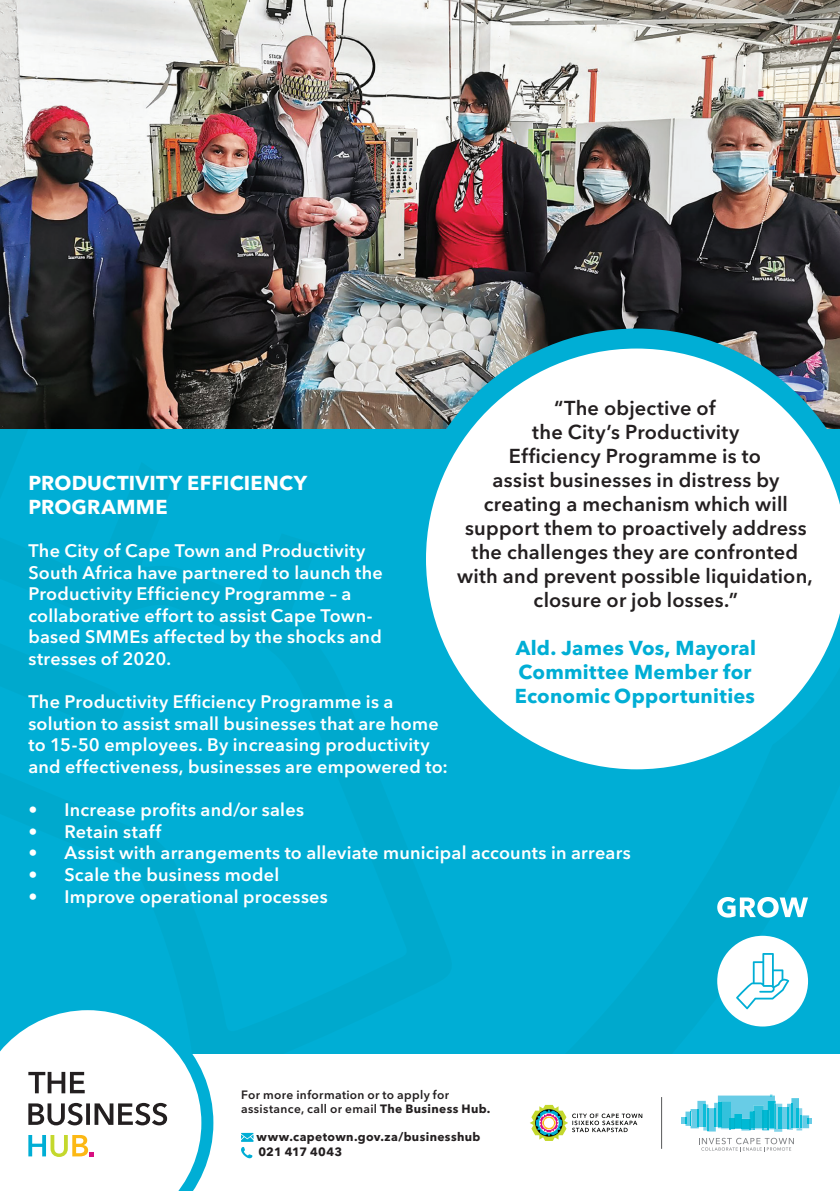
<style>
.page{position:relative;width:840px;height:1191px;background:#fff}
.page>*{position:absolute;margin:0;border:0;box-sizing:border-box;transform-origin:0 0}
.t1{font:600 20px/24px "Avenir Next LT Pro";letter-spacing:.01em;color:#231f20;text-align:center}
.t2{font:700 20px/24px "Avenir Next LT Pro";letter-spacing:.01em;color:#00aed5}
.t3{font:700 20px/24px "Avenir Next LT Pro";letter-spacing:.01em;color:#fff}
.t4{font:600 18px/21.6px "Avenir Next LT Pro";letter-spacing:.015em;color:#fff}
.t5{font:600 12px/14.4px "Avenir Next LT Pro";letter-spacing:.03em;color:#231f20}
.t6{font:700 12px/15.4px "Avenir Next LT Pro";letter-spacing:.03em;color:#231f20}
.s1{font-weight:700}
</style>
<div class="page">
<div style="left:453px;top:789px;width:386px;height:265px;background:#00aed5"></div>
<div style="left:0;top:428px;width:453px;height:626px;background:#00aed5"></div>
<img style="left:0;top:0;width:839px;height:428px">
<svg style="left:406px;top:328px;width:433px;height:461px"></svg>
<svg style="left:0;top:998px;width:213px;height:164px;background:#24b8d9"></svg>
<svg style="left:699px;top:1137px;width:94px;height:14px"></svg>
<svg style="left:681px;top:1094px;width:130px;height:37px"></svg>
<hr style="left:661px;top:1097px;width:1px;height:51px;background:#57585a">
<svg style="left:530px;top:1104px;width:112px;height:37px"></svg>
<svg style="left:0;top:1004px;width:207px;height:187px"></svg>
<svg style="left:241px;top:1132px;width:12px;height:9px"></svg>
<svg style="left:241px;top:1147px;width:11px;height:11px"></svg>
<svg style="left:716px;top:897px;width:91px;height:20px"></svg>
<div style="left:716px;top:935px;width:91px;height:91px;background:#fff;border-radius:50%"></div>
<svg style="left:736px;top:953px;width:52px;height:56px"></svg>
<p class="t1" style="left:457px;top:396px;width:357px">“The objective of<br>the City’s Productivity<br>Efficiency Programme is to<br>assist businesses in distress by creating a mechanism which will support them to proactively address the challenges they are confronted with and prevent possible liquidation, closure or job losses.”</p>
<p class="t2" style="left:514px;top:636px;width:243px">Ald. James Vos, Mayoral<br>Committee Member for<br>Economic Opportunities</p>
<p class="t3" style="left:28px;top:470px;width:280px">PRODUCTIVITY EFFICIENCY<br>PROGRAMME</p>
<p class="t4" style="left:28px;top:539px;width:356px">The City of Cape Town and Productivity South Africa have partnered to launch the Productivity Efficiency Programme – a collaborative effort to assist Cape Town&shy;based SMMEs affected by the shocks and stresses of 2020.</p>
<p class="t4" style="left:28px;top:691px;width:421px">The Productivity Efficiency Programme is a solution to assist small businesses that are home to 15-50 employees. By increasing productivity and effectiveness, businesses are empowered to:</p>
<p class="t4" style="left:28px;top:799px;width:277px">• Increase profits and/or sales</p>
<p class="t4" style="left:28px;top:820px;width:134px">• Retain staff</p>
<p class="t4" style="left:28px;top:842px;width:603px">• Assist with arrangements to alleviate municipal accounts in arrears</p>
<p class="t4" style="left:28px;top:863px;width:252px">• Scale the business model</p>
<p class="t4" style="left:28px;top:885px;width:301px">• Improve operational processes</p>
<p class="t5" style="left:241px;top:1087px;width:251px">For more information or to apply for assistance, call or email <span class="s1">The Business Hub.</span></p>
<p class="t6" style="left:256px;top:1128px;width:225px">www.capetown.gov.za/businesshub<br>021 417 4043</p>
</div>
